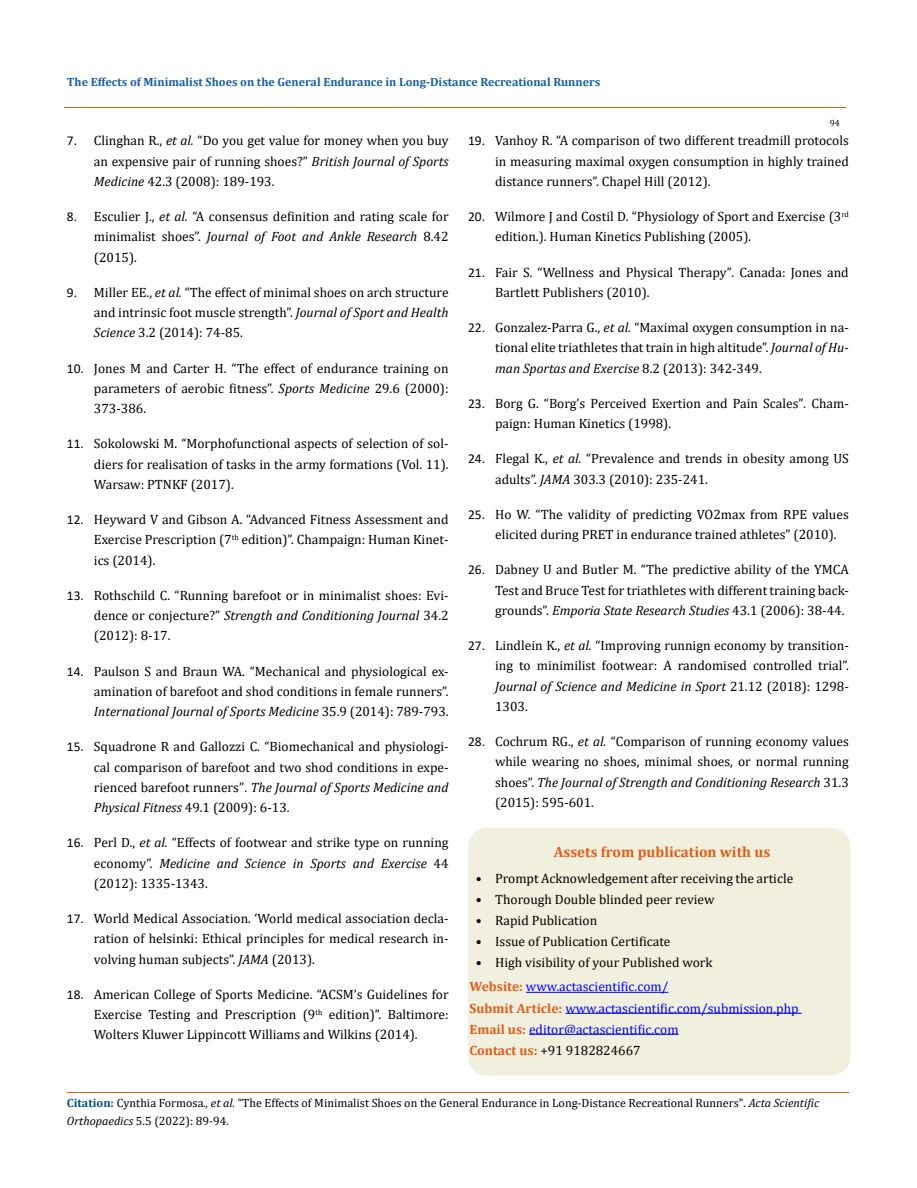
<style>
.page{position:relative;width:917px;height:1188px;background:#fff}
.page>*{position:absolute;margin:0;border:0;box-sizing:border-box;transform-origin:0 0}
.t1{font:700 15px "Cambria";color:#e05d1a}
.t2{font:13.5px/20.2px "Cambria";color:#000;text-align:justify}
.t3{font:13.5px/21px "Cambria";color:#00f}
.t4{font:12px/18px "Cambria";color:#000}
.t5{font:700 12px "Cambria";color:#1560a6}
.t6{font:9px "Cambria";color:#000}
.s1{font-family:"Calibri"}
.s2{font-style:italic}
.s3{font-weight:700;color:#e05d1a}
.s4{color:#000}
.s5{font-weight:700;color:#035089}
</style>
<div class="page">
<hr style="left:64px;top:108px;width:781px;height:1px;background:#e05d1a">
<hr style="left:67px;top:1092px;width:781px;height:1px;background:#e05d1a">
<div style="left:469px;top:829px;width:380px;height:246px;background:#f1f0de;border-radius:18px"></div>
<div style="left:468px;top:828px;width:382px;height:248px;border:2px solid #f1f0de;border-radius:18px"></div>
<hr style="left:526px;top:992px;width:142px;height:1px;background:#00f">
<hr style="left:565px;top:1013px;width:236px;height:1px;background:#00f">
<hr style="left:529px;top:1034px;width:149px;height:1px;background:#00f">
<p class="t5" style="left:67px;top:73px;width:535px">The Effects of Minimalist Shoes on the General Endurance in Long-Distance Recreational Runners</p>
<p class="t6" style="left:829px;top:118px;width:11px">94</p>
<p class="t2" style="left:94px;top:131px;width:356px;text-indent:-27px"><span class="s1">7.</span> Clinghan R., <span class="s2">et al.</span> “Do you get value for money when you buy an expensive pair of running shoes?” <span class="s2">British Journal of Sports Medicine</span> 42.3 (2008): 189-193.</p>
<p class="t2" style="left:94px;top:206px;width:356px;text-indent:-27px"><span class="s1">8.</span> Esculier J., <span class="s2">et al.</span> “A consensus definition and rating scale for minimalist shoes”. <span class="s2">Journal of Foot and Ankle Research</span> 8.42 (2015).</p>
<p class="t2" style="left:94px;top:282px;width:356px;text-indent:-27px"><span class="s1">9.</span> Miller EE., <span class="s2">et al.</span> “The effect of minimal shoes on arch structure and intrinsic foot muscle strength”. <span class="s2">Journal of Sport and Health Science</span> 3.2 (2014): 74-85.</p>
<p class="t2" style="left:94px;top:358px;width:356px;text-indent:-27px"><span class="s1">10.</span> Jones M and Carter H. “The effect of endurance training on parameters of aerobic fitness”. <span class="s2">Sports Medicine</span> 29.6 (2000):<br>373-386.</p>
<p class="t2" style="left:94px;top:434px;width:356px;text-indent:-27px"><span class="s1">11.</span> Sokolowski M. “Morphofunctional aspects of selection of sol&shy;diers for realisation of tasks in the army formations (Vol. 11).<br>Warsaw: PTNKF (2017).</p>
<p class="t2" style="left:94px;top:509px;width:356px;text-indent:-27px"><span class="s1">12.</span> Heyward V and Gibson A. “Advanced Fitness Assessment and Exercise Prescription (7<sup>th</sup> edition)”. Champaign: Human Kinet&shy;ics (2014).</p>
<p class="t2" style="left:94px;top:585px;width:356px;text-indent:-27px"><span class="s1">13.</span> Rothschild C. “Running barefoot or in minimalist shoes: Evi&shy;dence or conjecture?” <span class="s2">Strength and Conditioning Journal</span> 34.2 (2012): 8-17.</p>
<p class="t2" style="left:94px;top:661px;width:356px;text-indent:-27px"><span class="s1">14.</span> Paulson S and Braun WA. “Mechanical and physiological ex&shy;amination of barefoot and shod conditions in female runners”.<br><span class="s2">International Journal of Sports Medicine</span> 35.9 (2014): 789-793.</p>
<p class="t2" style="left:94px;top:737px;width:356px;text-indent:-27px"><span class="s1">15.</span> Squadrone R and Gallozzi C. “Biomechanical and physiologi&shy;cal comparison of barefoot and two shod conditions in expe&shy;rienced barefoot runners”<span class="s1">.</span> <span class="s2">The Journal of Sports Medicine and Physical Fitness</span> 49.1 (2009): 6-13.</p>
<p class="t2" style="left:94px;top:833px;width:356px;text-indent:-27px"><span class="s1">16.</span> Perl D., <span class="s2">et al.</span> “Effects of footwear and strike type on running economy”. <span class="s2">Medicine and Science in Sports and Exercise</span> 44 (2012): 1335-1343.</p>
<p class="t2" style="left:94px;top:908px;width:356px;text-indent:-27px"><span class="s1">17.</span> World Medical Association. ‘World medical association decla&shy;ration of helsinki: Ethical principles for medical research in&shy;volving human subjects”. <span class="s2">JAMA</span> (2013).</p>
<p class="t2" style="left:94px;top:984px;width:356px;text-indent:-27px"><span class="s1">18.</span> American College of Sports Medicine. “ACSM’s Guidelines for Exercise Testing and Prescription (9<sup>th</sup> edition)”. Baltimore:<br>Wolters Kluwer Lippincott Williams and Wilkins (2014).</p>
<p class="t2" style="left:495px;top:131px;width:355px;text-indent:-27px"><span class="s1">19.</span> Vanhoy R. “A comparison of two different treadmill protocols in measuring maximal oxygen consumption in highly trained distance runners”. Chapel Hill (2012).</p>
<p class="t2" style="left:495px;top:206px;width:355px;text-indent:-27px"><span class="s1">20.</span> Wilmore J and Costil D. “Physiology of Sport and Exercise (3<sup>rd </sup>edition.). Human Kinetics Publishing (2005).</p>
<p class="t2" style="left:495px;top:262px;width:355px;text-indent:-27px"><span class="s1">21.</span> Fair S. “Wellness and Physical Therapy”<span class="s2">.</span> Canada: Jones and<br>Bartlett Publishers (2010).</p>
<p class="t2" style="left:495px;top:317px;width:355px;text-indent:-27px"><span class="s1">22.</span> Gonzalez-Parra G., <span class="s2">et al.</span> “Maximal oxygen consumption in na&shy;tional elite triathletes that train in high altitude”. <span class="s2">Journal of Hu&shy;man Sportas and Exercise</span> 8.2 (2013): 342-349.</p>
<p class="t2" style="left:495px;top:393px;width:355px;text-indent:-27px"><span class="s1">23.</span> Borg G. “Borg’s Perceived Exertion and Pain Scales”<span class="s2">.</span> Cham&shy;paign: Human Kinetics (1998).</p>
<p class="t2" style="left:495px;top:449px;width:355px;text-indent:-27px"><span class="s1">24.</span> Flegal K., <span class="s2">et al.</span> “Prevalence and trends in obesity among US adults”. <span class="s2">JAMA</span> 303.3 (2010): 235-241.</p>
<p class="t2" style="left:495px;top:504px;width:355px;text-indent:-27px"><span class="s1">25.</span> Ho W. “The validity of predicting VO2max from RPE values elicited during PRET in endurance trained athletes” (2010).</p>
<p class="t2" style="left:495px;top:560px;width:355px;text-indent:-27px"><span class="s1">26.</span> Dabney U and Butler M. “The predictive ability of the YMCA Test and Bruce Test for triathletes with different training back&shy;grounds”. <span class="s2">Emporia State Research Studies</span> 43.1 (2006): 38-44.</p>
<p class="t2" style="left:495px;top:635px;width:355px;text-indent:-27px"><span class="s1">27.</span> Lindlein K., <span class="s2">et al.</span> “Improving runnign economy by transition&shy;ing to minimilist footwear: A randomised controlled trial”.<br><span class="s2">Journal of Science and Medicine in Sport</span> 21.12 (2018): 1298- 1303.</p>
<p class="t2" style="left:495px;top:731px;width:355px;text-indent:-27px"><span class="s1">28.</span> Cochrum RG., <span class="s2">et al.</span> “Comparison of running economy values while wearing no shoes, minimal shoes, or normal running shoes”. <span class="s2">The Journal of Strength and Conditioning Research</span> 31.3 (2015): 595-601.</p>
<p class="t1" style="left:553px;top:841px;width:218px">Assets from publication with us</p>
<p class="t2" style="left:475px;top:868px;width:319px">• Prompt Acknowledgement after receiving the article</p>
<p class="t2" style="left:475px;top:889px;width:240px">• Thorough Double blinded peer review</p>
<p class="t2" style="left:475px;top:910px;width:123px">• Rapid Publication</p>
<p class="t2" style="left:475px;top:931px;width:196px">• Issue of Publication Certificate</p>
<p class="t2" style="left:475px;top:952px;width:238px">• High visibility of your Published work</p>
<p class="t3" style="left:469px;top:976px;width:330px"><span class="s3">Website:</span> www.actascientific.com/<br><span class="s3">Submit Article:</span> www.actascientific.com/submission.php <span class="s3">Email us:</span> editor@actascientific.com<br><span class="s3">Contact us:</span> <span class="s4">+91 9182824667</span></p>
<p class="t4" style="left:67px;top:1094px;width:753px"><span class="s5">Citation:</span> Cynthia Formosa<span class="s2">., et al.</span> “The Effects of Minimalist Shoes on the General Endurance in Long-Distance Recreational Runners". <span class="s2">Acta Scientific<br>Orthopaedics</span> 5.5 (2022): 89-94.</p>
</div>
